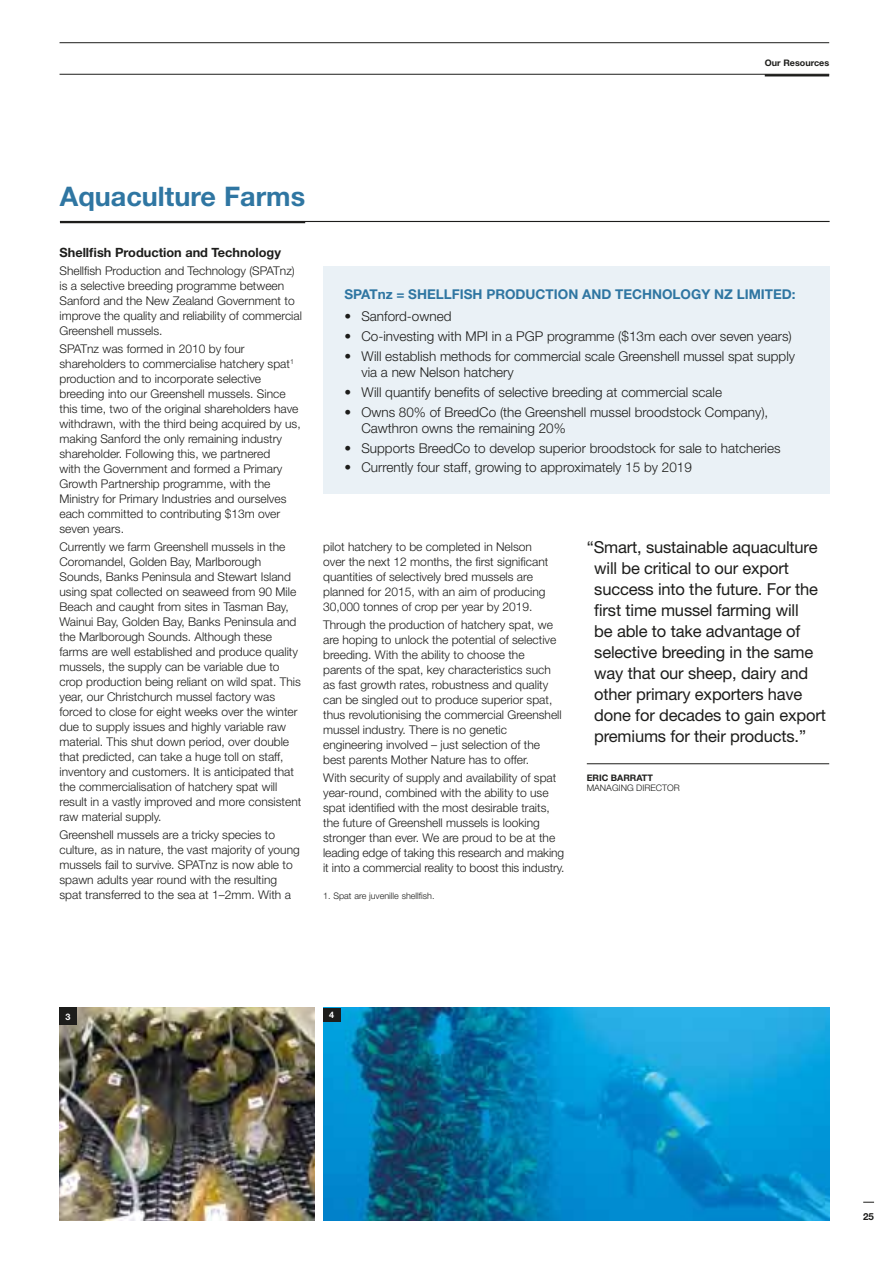
<style>
.page{position:relative;width:893px;height:1263px;background:#fff}
.page>*{position:absolute;margin:0;border:0;box-sizing:border-box;transform-origin:0 0}
.Heading_2{font:700 27px "Helvetica Neue";color:#2f76a2}
.Quote_with_name{font:16.5px/21px "Helvetica Neue";letter-spacing:-.01em;color:#1d1d1b}
.t1{font:300 13.5px/16.5px "Helvetica Neue";color:#1d1d1b}
.Caption__thick_rule{font:700 13.5px "Helvetica Neue";color:#2f76a2}
.Subhead_1{font:700 12.75px "Helvetica Neue";color:#1d1d1b}
.Body_copy{font:300 12px/15px "Helvetica Neue";color:#1d1d1b}
.t2{font:700 9.75px "Helvetica Neue";color:#1d1d1b}
.Note{font:300 9px "Helvetica Neue";color:#1d1d1b}
.Name_under_quote{font:700 9px "Helvetica Neue";color:#1d1d1b}
.Title_under_quote{font:300 9px "Helvetica Neue";color:#1d1d1b}
.photo_numbers{font:700 9px "Helvetica Neue";color:#fff}
</style>
<div class="page">
<hr style="left:60px;top:42px;width:769px;height:1px;background:#1d1d1b">
<div style="left:323px;top:267px;width:506px;height:227px;background:#eaf1f6"></div>
<img style="left:60px;top:1008px;width:255px;height:212px">
<div style="left:60px;top:1008px;width:17px;height:17px;background:#1d1d1b"></div>
<hr style="left:60px;top:74px;width:769px;height:1px;background:#1d1d1b">
<hr style="left:765px;top:74px;width:64px;height:2px;background:#1d1d1b">
<hr style="left:60px;top:221px;width:770px;height:1px;background:#1d1d1b">
<hr style="left:60px;top:221px;width:245px;height:2px;background:#1d1d1b">
<hr style="left:587px;top:763px;width:242px;height:1px;background:#1d1d1b">
<img style="left:323px;top:1008px;width:506px;height:212px">
<div style="left:323px;top:1008px;width:17px;height:13px;background:#1d1d1b"></div>
<p class="Name_under_quote" style="left:765px;top:57px;width:66px">Our Resources</p>
<p class="Heading_2" style="left:60px;top:180px;width:247px">Aquaculture Farms</p>
<p class="Subhead_1" style="left:60px;top:244px;width:223px">Shellfish Production and Technology</p>
<p class="Body_copy" style="left:60px;top:263px;width:244px">Shellfish Production and Technology (SPATnz) is a selective breeding programme between Sanford and the New Zealand Government to improve the quality and reliability of commercial Greenshell mussels.</p>
<p class="Body_copy" style="left:60px;top:341px;width:243px">SPATnz was formed in 2010 by four shareholders to commercialise hatchery spat<sup>1 </sup>production and to incorporate selective breeding into our Greenshell mussels. Since this time, two of the original shareholders have withdrawn, with the third being acquired by us, making Sanford the only remaining industry shareholder. Following this, we partnered<br>with the Government and formed a Primary Growth Partnership programme, with the Ministry for Primary Industries and ourselves each committed to contributing $13m over seven years.</p>
<p class="Body_copy" style="left:60px;top:539px;width:243px">Currently we farm Greenshell mussels in the Coromandel, Golden Bay, Marlborough Sounds, Banks Peninsula and Stewart Island using spat collected on seaweed from 90 Mile Beach and caught from sites in Tasman Bay, Wainui Bay, Golden Bay, Banks Peninsula and the Marlborough Sounds. Although these farms are well established and produce quality mussels, the supply can be variable due to crop production being reliant on wild spat. This year, our Christchurch mussel factory was forced to close for eight weeks over the winter due to supply issues and highly variable raw material. This shut down period, over double that predicted, can take a huge toll on staff, inventory and customers. It is anticipated that the commercialisation of hatchery spat will result in a vastly improved and more consistent raw material supply.</p>
<p class="Body_copy" style="left:60px;top:827px;width:242px">Greenshell mussels are a tricky species to culture, as in nature, the vast majority of young mussels fail to survive. SPATnz is now able to spawn adults year round with the resulting spat transferred to the sea at 1–2mm. With a</p>
<p class="Caption__thick_rule" style="left:344px;top:285px;width:453px">SPATnz = SHELLFISH PRODUCTION AND TECHNOLOGY NZ LIMITED:</p>
<p class="t1" style="left:344px;top:308px;width:109px">• Sanford-owned</p>
<p class="t1" style="left:344px;top:328px;width:449px">• Co-investing with MPI in a PGP programme ($13m each over seven years)</p>
<p class="t1" style="left:361px;top:347px;width:435px;text-indent:-17px">• Will establish methods for commercial scale Greenshell mussel spat supply via a new Nelson hatchery</p>
<p class="t1" style="left:344px;top:384px;width:379px">• Will quantify benefits of selective breeding at commercial scale</p>
<p class="t1" style="left:361px;top:403px;width:408px;text-indent:-17px">• Owns 80% of BreedCo (the Greenshell mussel broodstock Company),<br>Cawthron owns the remaining 20%</p>
<p class="t1" style="left:344px;top:439px;width:438px">• Supports BreedCo to develop superior broodstock for sale to hatcheries</p>
<p class="t1" style="left:344px;top:459px;width:349px">• Currently four staff, growing to approximately 15 by 2019</p>
<p class="Body_copy" style="left:323px;top:538px;width:227px">pilot hatchery to be completed in Nelson over the next 12 months, the first significant quantities of selectively bred mussels are planned for 2015, with an aim of producing 30,000 tonnes of crop per year by 2019.</p>
<p class="Body_copy" style="left:323px;top:617px;width:240px">Through the production of hatchery spat, we are hoping to unlock the potential of selective breeding. With the ability to choose the parents of the spat, key characteristics such as fast growth rates, robustness and quality can be singled out to produce superior spat, thus revolutionising the commercial Greenshell mussel industry. There is no genetic engineering involved – just selection of the best parents Mother Nature has to offer.</p>
<p class="Body_copy" style="left:323px;top:770px;width:243px">With security of supply and availability of spat year-round, combined with the ability to use spat identified with the most desirable traits, the future of Greenshell mussels is looking stronger than ever. We are proud to be at the leading edge of taking this research and making it into a commercial reality to boost this industry.</p>
<p class="Note" style="left:323px;top:890px;width:113px">1. Spat are juvenille shellfish.</p>
<p class="Quote_with_name" style="left:594px;top:536px;width:233px;text-indent:-7px">“Smart, sustainable aquaculture will be critical to our export success into the future. For the first time mussel farming will<br>be able to take advantage of selective breeding in the same way that our sheep, dairy and other primary exporters have done for decades to gain export premiums for their products.”</p>
<p class="Name_under_quote" style="left:587px;top:772px;width:68px">ERIC BARRATT</p>
<p class="Title_under_quote" style="left:587px;top:782px;width:94px">MANAGING DIRECTOR</p>
<p class="photo_numbers" style="left:66px;top:1011px;width:7px">3</p>
<p class="photo_numbers" style="left:329px;top:1009px;width:7px">4</p>
<p class="t2" style="left:863px;top:1211px;width:12px">25</p>
</div>
